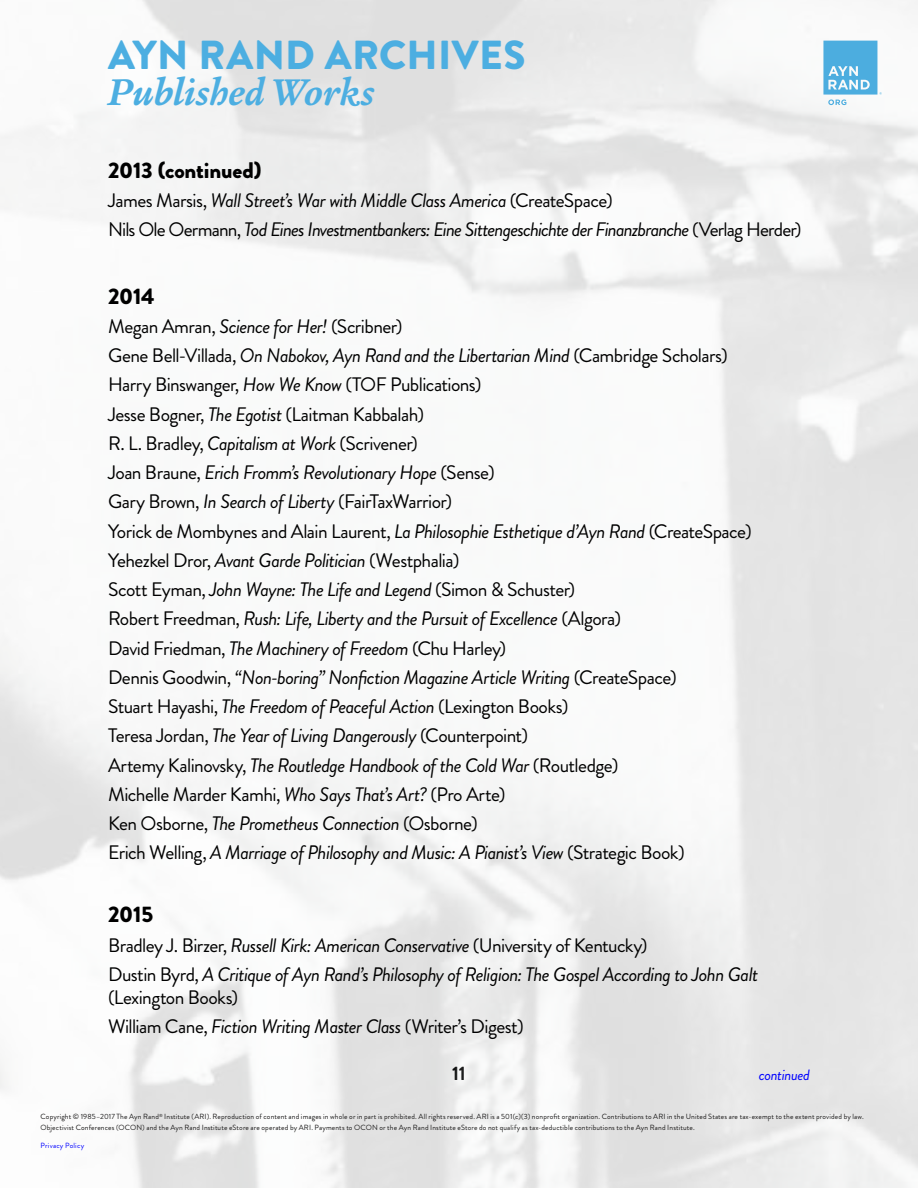
<style>
.page{position:relative;width:918px;height:1188px;background:#fff}
.page>*{position:absolute;margin:0;border:0;box-sizing:border-box;transform-origin:0 0}
.t1{font:900 40.5px "Brandon Grotesque";letter-spacing:.01em;color:#4caee1}
.t2{font:italic 700 40.5px "Legacy Serif ITC Pro";color:#4caee1}
.t3{font:900 22.5px "Brandon Grotesque";letter-spacing:-.01em;color:#000}
.t4{font:19.5px/29.2px "Brandon Grotesque";letter-spacing:-.03em;color:#000}
.t5{font:italic 19.5px/29.2px "Brandon Grotesque";letter-spacing:-.035em;color:#000}
.t6{font:700 19.5px "Brandon Grotesque";color:#000}
.t7{font:italic 15px "Brandon Grotesque";letter-spacing:-.025em;color:#00f}
.t8{font:7.5px/10.5px "Brandon Grotesque";letter-spacing:.015em;color:#1c1b1b}
.t9{font:7.5px "Brandon Grotesque";letter-spacing:.03em;color:#00f}
.s1{font-style:normal}
.s2{font-style:italic}
</style>
<div class="page">
<svg style="left:823px;top:41px;width:59px;height:64px"></svg>
<h1 class="t1" style="left:108px;top:26px;width:419px">AYN RAND ARCHIVES</h1>
<h1 class="t2" style="left:108px;top:66px;width:268px">Published Works</h1>
<p class="t3" style="left:108px;top:154px;width:155px">2013 (continued)</p>
<p class="t5" style="left:108px;top:186px;width:695px"><span class="s1">James Marsis,</span> Wall Street’s War with Middle Class America <span class="s1">(CreateSpace)<br>Nils Ole Oermann,</span> Tod Eines Investmentbankers: Eine Sittengeschichte der Finanzbranche <span class="s1">(Verlag Herder)</span></p>
<p class="t3" style="left:108px;top:280px;width:48px">2014</p>
<p class="t4" style="left:108px;top:312px;width:645px">Megan Amran, <span class="s2">Science for Her!</span> (Scribner)<br>Gene Bell-Villada, <span class="s2">On Nabokov, Ayn Rand and the Libertarian Mind</span> (Cambridge Scholars)<br>Harry Binswanger, <span class="s2">How We Know</span> (TOF Publications)<br>Jesse Bogner, <span class="s2">The Egotist</span> (Laitman Kabbalah)<br>R. L. Bradley, <span class="s2">Capitalism at Work</span> (Scrivener)<br>Joan Braune, <span class="s2">Erich Fromm’s Revolutionary Hope</span> (Sense)<br>Gary Brown, <span class="s2">In Search of Liberty</span> (FairTaxWarrior)<br>Yorick de Mombynes and Alain Laurent, <span class="s2">La Philosophie Esthetique d’Ayn Rand</span> (CreateSpace)<br>Yehezkel Dror, <span class="s2">Avant Garde Politician</span> (Westphalia)<br>Scott Eyman, <span class="s2">John Wayne: The Life and Legend</span> (Simon &amp; Schuster)<br>Robert Freedman, <span class="s2">Rush: Life, Liberty and the Pursuit of Excellence</span> (Algora)<br>David Friedman, <span class="s2">The Machinery of Freedom</span> (Chu Harley)<br>Dennis Goodwin, <span class="s2">“Non-boring” Nonfiction Magazine Article Writing</span> (CreateSpace)<br>Stuart Hayashi, <span class="s2">The Freedom of Peaceful Action</span> (Lexington Books)<br>Teresa Jordan, <span class="s2">The Year of Living Dangerously</span> (Counterpoint)<br>Artemy Kalinovsky, <span class="s2">The Routledge Handbook of the Cold War</span> (Routledge)<br>Michelle Marder Kamhi, <span class="s2">Who Says That’s Art?</span> (Pro Arte)<br>Ken Osborne, <span class="s2">The Prometheus Connection</span> (Osborne)<br>Erich Welling, <span class="s2">A Marriage of Philosophy and Music: A Pianist’s View</span> (Strategic Book)</p>
<p class="t3" style="left:108px;top:899px;width:47px">2015</p>
<p class="t5" style="left:108px;top:931px;width:652px"><span class="s1">Bradley J. Birzer,</span> Russell Kirk: American Conservative <span class="s1">(University of Kentucky)<br>Dustin Byrd,</span> A Critique of Ayn Rand’s Philosophy of Religion: The Gospel According to John Galt</p>
<p class="t4" style="left:108px;top:982px;width:417px">(Lexington Books)<br>William Cane, <span class="s2">Fiction Writing Master Class</span> (Writer’s Digest)</p>
<p class="t6" style="left:452px;top:1060px;width:15px">11</p>
<p class="t7" style="left:759px;top:1065px;width:53px">continued</p>
<p class="t8" style="left:40px;top:1111px;width:825px">Copyright © 1985–2017 The Ayn Rand<sup>®</sup> Institute (ARI). Reproduction of content and images in whole or in part is prohibited. All rights reserved. ARI is a 501(c)(3) nonprofit organization. Contributions to ARI in the United States are tax-exempt to the extent provided by law.<br>Objectivist Conferences (OCON) and the Ayn Rand Institute eStore are operated by ARI. Payments to OCON or the Ayn Rand Institute eStore do not qualify as tax-deductible contributions to the Ayn Rand Institute.</p>
<p class="t9" style="left:41px;top:1140px;width:45px">Privacy Policy</p>
</div>
